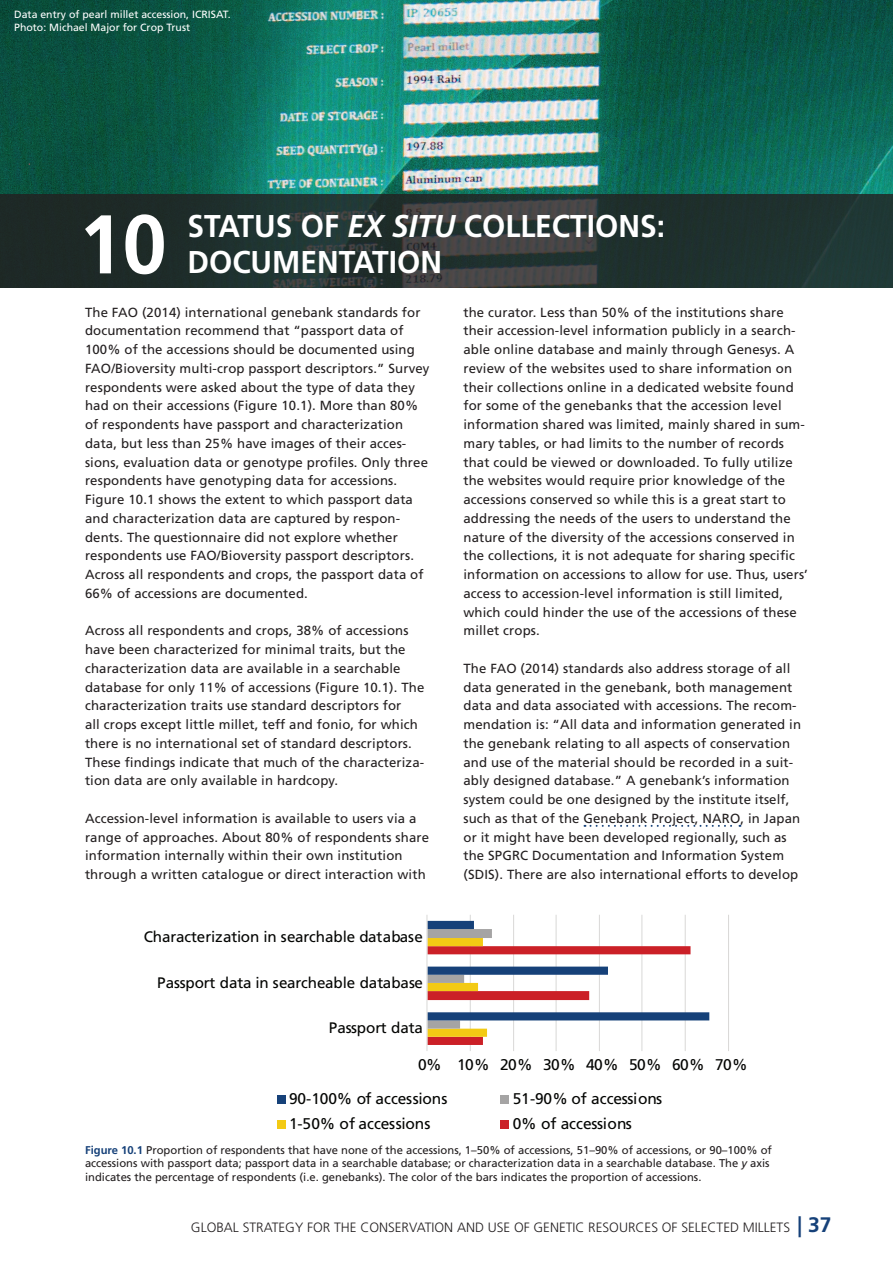
<style>
.page{position:relative;width:893px;height:1263px;background:#fff}
.page>*{position:absolute;margin:0;border:0;box-sizing:border-box;transform-origin:0 0}
.t1{font:700 83.1px "Frutiger LT Std";color:#fff;scale:.95 1}
.t2{font:700 31.5px/36px "Frutiger LT Std";color:#fff;scale:.95 1}
.t3{font:15.45px "Frutiger LT Std";letter-spacing:-.005em;color:#040503}
.t4{font:15.45px "Frutiger LT Std";letter-spacing:-.035em;color:#040503}
.t5{font:15.15px "Frutiger LT Std";letter-spacing:-.005em;color:#040503}
.t6{font:300 13.5px "Frutiger LT Std";color:#231f20}
.t7{font:13.2px/18.8px "Frutiger LT Std";letter-spacing:.01em;color:#231f20}
.t8{font:11.25px/13.5px "Frutiger LT Std";color:#231f20}
.t9{font:10.5px/13.5px "Frutiger LT Std";color:#fff}
.s1{font-style:italic}
.s2{font-weight:700;color:#164179}
.s3{font-weight:700;font-size:21px;color:#164179}
</style>
<div class="page">
<img style="left:0;top:0;width:893px;height:194px">
<svg style="left:0;top:194px;width:893px;height:93px;background:#243330"></svg>
<svg style="left:584px;top:825px;width:156px;height:2px"></svg>
<hr style="left:728px;top:915px;width:1px;height:136px;background:#dad9d8">
<hr style="left:685px;top:915px;width:1px;height:136px;background:#dad9d8">
<hr style="left:641px;top:915px;width:1px;height:136px;background:#dad9d8">
<hr style="left:599px;top:915px;width:1px;height:136px;background:#dad9d8">
<hr style="left:556px;top:915px;width:1px;height:136px;background:#dad9d8">
<hr style="left:513px;top:915px;width:1px;height:136px;background:#dad9d8">
<hr style="left:470px;top:915px;width:1px;height:136px;background:#dad9d8">
<svg style="left:427px;top:921px;width:282px;height:124px"></svg>
<hr style="left:426px;top:915px;width:1px;height:136px;background:#dad9d8">
<div style="left:277px;top:1095px;width:9px;height:9px;background:#164179"></div>
<div style="left:501px;top:1095px;width:8px;height:9px;background:#a5a4a4"></div>
<div style="left:277px;top:1120px;width:9px;height:8px;background:#f3ca14"></div>
<div style="left:501px;top:1120px;width:8px;height:8px;background:#cb2027"></div>
<p class="t9" style="left:14px;top:7px;width:218px">Data entry of pearl millet accession, ICRISAT.<br>Photo: Michael Major for Crop Trust</p>
<h1 class="t1" style="left:79px;top:196px;width:94px">10</h1>
<h2 class="t2" style="left:187px;top:209px;width:504px">STATUS OF <span class="s1">EX SITU</span> COLLECTIONS:<br>DOCUMENTATION</h2>
<p class="t7" style="left:463px;top:303px;width:346px">the curator. Less than 50% of the institutions share their accession-level information publicly in a search&shy;able online database and mainly through Genesys. A review of the websites used to share information on their collections online in a dedicated website found for some of the genebanks that the accession level information shared was limited, mainly shared in sum&shy;mary tables, or had limits to the number of records that could be viewed or downloaded. To fully utilize the websites would require prior knowledge of the accessions conserved so while this is a great start to addressing the needs of the users to understand the nature of the diversity of the accessions conserved in the collections, it is not adequate for sharing specific information on accessions to allow for use. Thus, users’ access to accession-level information is still limited, which could hinder the use of the accessions of these millet crops.</p>
<p class="t7" style="left:463px;top:659px;width:339px">The FAO (2014) standards also address storage of all data generated in the genebank, both management data and data associated with accessions. The recom&shy;mendation is: “All data and information generated in the genebank relating to all aspects of conservation and use of the material should be recorded in a suit&shy;ably designed database.” A genebank’s information system could be one designed by the institute itself, such as that of the Genebank Project, NARO, in Japan or it might have been developed regionally, such as the SPGRC Documentation and Information System (SDIS). There are also international efforts to develop</p>
<p class="t7" style="left:85px;top:303px;width:346px">The FAO (2014) international genebank standards for documentation recommend that “passport data of 100% of the accessions should be documented using FAO/Bioversity multi-crop passport descriptors.” Survey respondents were asked about the type of data they had on their accessions (Figure 10.1). More than 80% of respondents have passport and characterization data, but less than 25% have images of their acces&shy;sions, evaluation data or genotype profiles. Only three respondents have genotyping data for accessions.<br>Figure 10.1 shows the extent to which passport data and characterization data are captured by respon&shy;dents. The questionnaire did not explore whether respondents use FAO/Bioversity passport descriptors.<br>Across all respondents and crops, the passport data of 66% of accessions are documented.</p>
<p class="t7" style="left:85px;top:621px;width:341px">Across all respondents and crops, 38% of accessions have been characterized for minimal traits, but the characterization data are available in a searchable database for only 11% of accessions (Figure 10.1). The characterization traits use standard descriptors for<br>all crops except little millet, teff and fonio, for which there is no international set of standard descriptors.<br>These findings indicate that much of the characteriza&shy;tion data are only available in hardcopy.</p>
<p class="t7" style="left:85px;top:809px;width:346px">Accession-level information is available to users via a range of approaches. About 80% of respondents share information internally within their own institution through a written catalogue or direct interaction with</p>
<p class="t5" style="left:144px;top:928px;width:281px">Characterization in searchable database</p>
<p class="t5" style="left:157px;top:973px;width:267px">Passport data in searcheable database</p>
<p class="t5" style="left:329px;top:1019px;width:96px">Passport data</p>
<p class="t4" style="left:418px;top:1055px;width:331px">0% 10% 20% 30% 40% 50% 60% 70%</p>
<p class="t3" style="left:289px;top:1089px;width:160px">90-100% of accessions</p>
<p class="t3" style="left:513px;top:1089px;width:151px">51-90% of accessions</p>
<p class="t3" style="left:289px;top:1114px;width:143px">1-50% of accessions</p>
<p class="t3" style="left:513px;top:1114px;width:120px">0% of accessions</p>
<p class="t8" style="left:85px;top:1143px;width:688px"><span class="s2">Figure 10.1</span> Proportion of respondents that have none of the accessions, 1–50% of accessions, 51–90% of accessions, or 90–100% of accessions with passport data; passport data in a searchable database; or characterization data in a searchable database. The <span class="s1">y</span> axis indicates the percentage of respondents (i.e. genebanks). The color of the bars indicates the proportion of accessions.</p>
<p class="t6" style="left:191px;top:1219px;width:642px">GLOBAL STRATEGY FOR THE CONSERVATION AND USE OF GENETIC RESOURCES OF SELECTED MILLETS <span class="s3">| 37</span></p>
</div>
